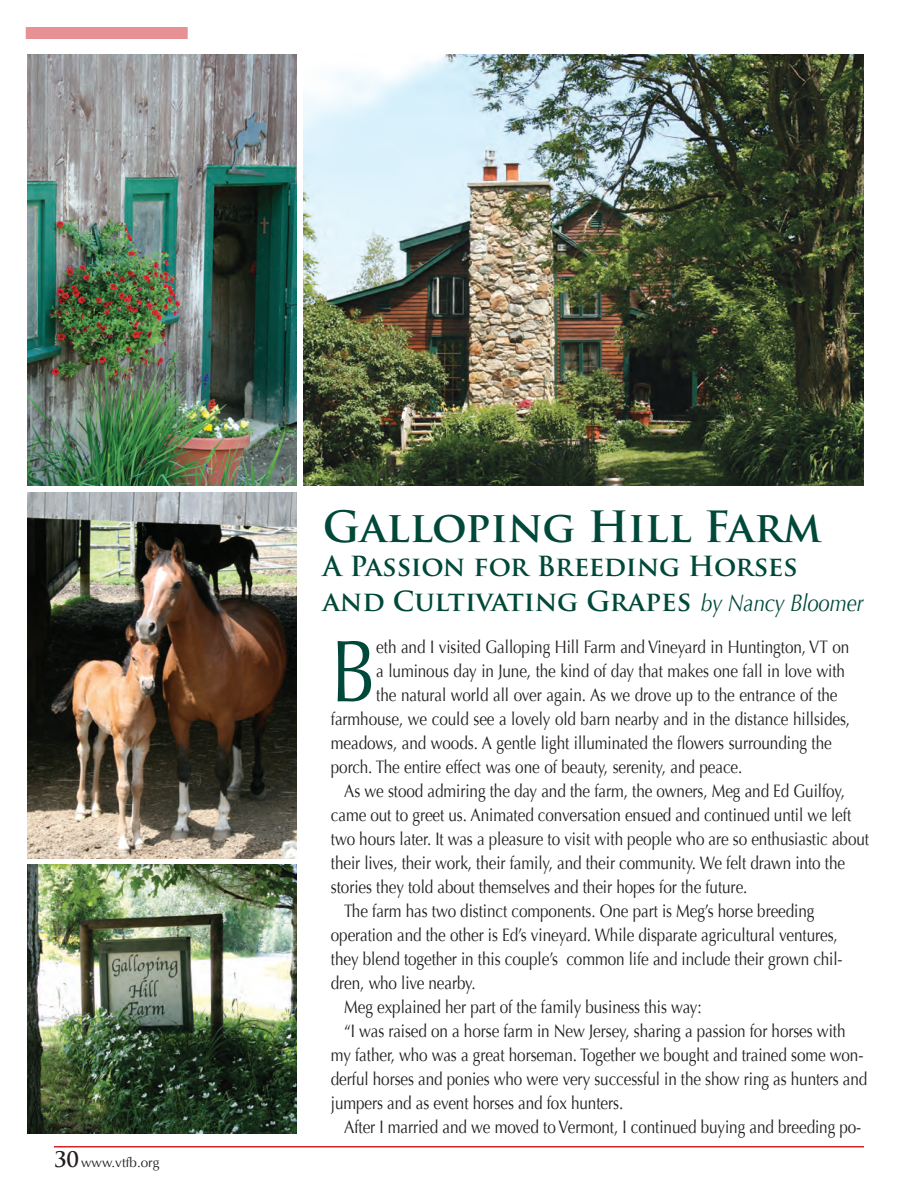
<style>
.page{position:relative;width:918px;height:1188px;background:#fff}
.page>*{position:absolute;margin:0;border:0;box-sizing:border-box;transform-origin:0 0}
.t1{font:88.05px "Optima";color:#004839;scale:.85 1}
.t2{font:700 42px "Trajan Pro";color:#004839}
.t3{font:700 27px/34.5px "Trajan Pro";letter-spacing:-.01em;color:#004839}
.t4{font:18px "Optima";letter-spacing:-.005em;color:#231f20;scale:.85 1}
.t5{font:13.5px "Optima";color:#231f20}
.s1{font-family:"Trajan Pro";font-weight:700;font-size:21px}
.s2{font-family:"Optima";font-weight:400;font-style:italic;font-size:24px}
</style>
<div class="page">
<div style="left:26px;top:27px;width:162px;height:12px;background:#e89194"></div>
<hr style="left:54px;top:1146px;width:810px;height:2px;background:#d1232a">
<img style="left:304px;top:54px;width:560px;height:432px">
<img style="left:27px;top:864px;width:270px;height:270px">
<img style="left:27px;top:54px;width:270px;height:432px">
<img style="left:27px;top:492px;width:270px;height:366px">
<p class="t5" style="left:54px;top:1155px;width:107px"><span class="s1">30</span>www.vtfb.org</p>
<h2 class="t2" style="left:323px;top:500px;width:501px">Galloping Hill Farm</h2>
<h3 class="t3" style="left:323px;top:549px;width:542px">A Passion for Breeding Horses and Cultivating Grapes <span class="s2">by Nancy Bloomer</span></h3>
<h1 class="t1" style="left:331px;top:620px;width:55px">B</h1>
<p class="t4" style="left:376px;top:637px;width:558px">eth and I visited Galloping Hill Farm and Vineyard in Huntington, VT on</p>
<p class="t4" style="left:376px;top:661px;width:553px">a luminous day in June, the kind of day that makes one fall in love with</p>
<p class="t4" style="left:376px;top:685px;width:544px">the natural world all over again. As we drove up to the entrance of the</p>
<p class="t4" style="left:331px;top:709px;width:613px">farmhouse, we could see a lovely old barn nearby and in the distance hillsides,</p>
<p class="t4" style="left:331px;top:733px;width:591px">meadows, and woods. A gentle light illuminated the flowers surrounding the</p>
<p class="t4" style="left:331px;top:757px;width:486px">porch. The entire effect was one of beauty, serenity, and peace.</p>
<p class="t4" style="left:344px;top:781px;width:591px">As we stood admiring the day and the farm, the owners, Meg and Ed Guilfoy,</p>
<p class="t4" style="left:331px;top:805px;width:614px">came out to greet us. Animated conversation ensued and continued until we left</p>
<p class="t4" style="left:331px;top:829px;width:635px">two hours later. It was a pleasure to visit with people who are so enthusiastic about</p>
<p class="t4" style="left:331px;top:853px;width:606px">their lives, their work, their family, and their community. We felt drawn into the</p>
<p class="t4" style="left:331px;top:877px;width:492px">stories they told about themselves and their hopes for the future.</p>
<p class="t4" style="left:344px;top:901px;width:555px">The farm has two distinct components. One part is Meg’s horse breeding</p>
<p class="t4" style="left:331px;top:925px;width:598px">operation and the other is Ed’s vineyard. While disparate agricultural ventures,</p>
<p class="t4" style="left:331px;top:949px;width:604px">they blend together in this couple’s common life and include their grown chil-</p>
<p class="t4" style="left:331px;top:973px;width:172px">dren, who live nearby.</p>
<p class="t4" style="left:344px;top:997px;width:422px">Meg explained her part of the family business this way:</p>
<p class="t4" style="left:344px;top:1021px;width:591px">“I was raised on a horse farm in New Jersey, sharing a passion for horses with</p>
<p class="t4" style="left:331px;top:1045px;width:628px">my father, who was a great horseman. Together we bought and trained some won-</p>
<p class="t4" style="left:331px;top:1069px;width:633px">derful horses and ponies who were very successful in the show ring as hunters and</p>
<p class="t4" style="left:331px;top:1093px;width:346px">jumpers and as event horses and fox hunters.</p>
<p class="t4" style="left:344px;top:1117px;width:610px">After I married and we moved to Vermont, I continued buying and breeding po-</p>
</div>
